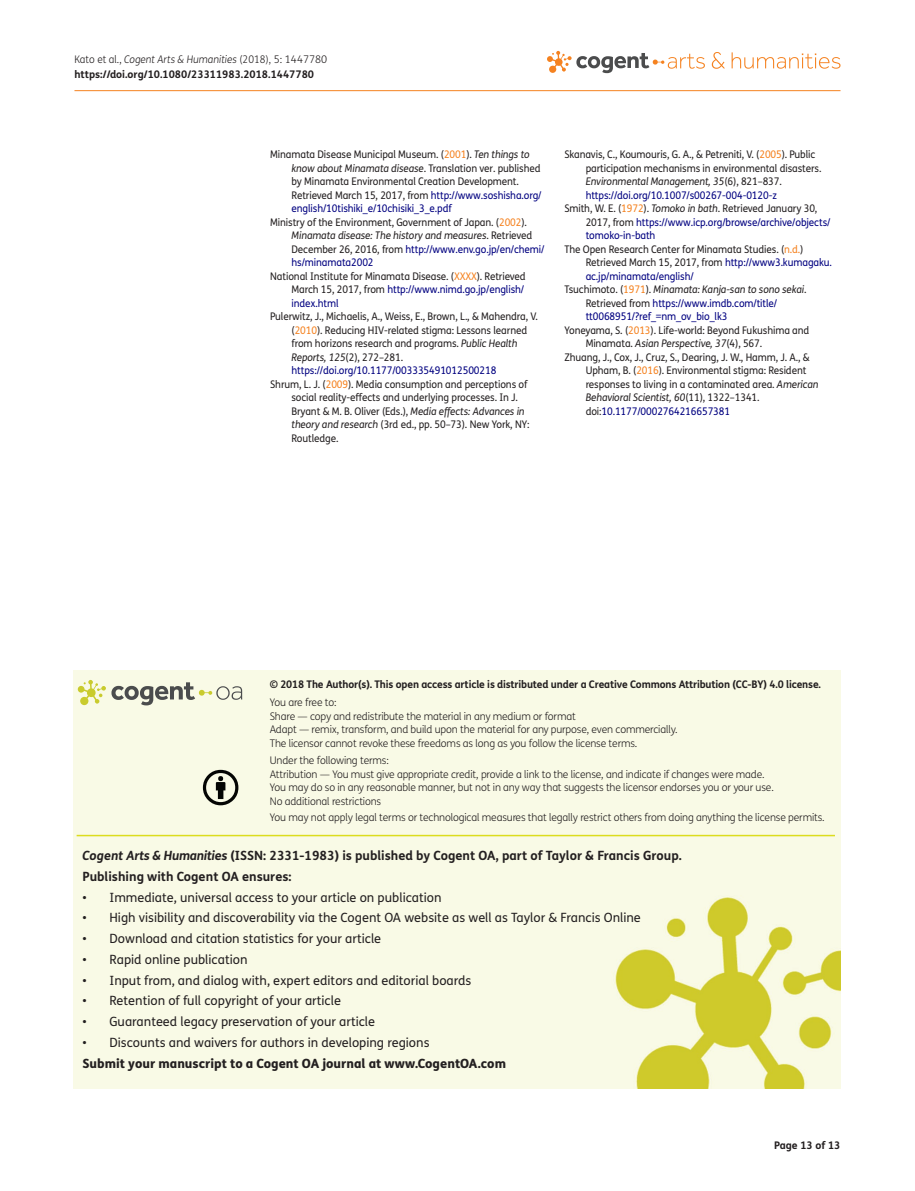
<style>
.page{position:relative;width:915px;height:1191px;background:#fff}
.page>*{position:absolute;margin:0;border:0;box-sizing:border-box;transform-origin:0 0}
.t1{font:12.75px "FS Me Pro";color:#231f20}
.t2{font:700 12.75px/20.7px "FS Me Pro";color:#231f20}
.t3{font:800 12.75px "FS Me Pro";color:#231f20}
.t4{font:10.5px "FS Me Pro";letter-spacing:-.01em;color:#231f20;scale:.95 1}
.t5{font:300 10.5px/13.5px "FS Me Pro";letter-spacing:-.015em;color:#231f20}
.t6{font:10.5px "FS Me Pro";letter-spacing:-.01em;color:#000080;scale:.95 1}
.t7{font:italic 10.5px "FS Me Pro";letter-spacing:-.01em;color:#231f20;scale:.95 1}
.t8{font:700 10.5px/15px "FS Me Pro";letter-spacing:-.015em;color:#231f20}
.s1{font-weight:300}
.s2{font-weight:300;font-style:italic}
.s3{color:#f58220}
.s4{font-style:italic}
.s5{color:#000080}
.s6{font-style:normal}
.s7{color:#231f20}
.s8{font-style:normal;color:#f58220}
</style>
<div class="page">
<hr style="left:74px;top:90px;width:766px;height:1px;background:#f58220">
<svg style="left:547px;top:51px;width:293px;height:22px"></svg>
<div style="left:74px;top:671px;width:766px;height:417px;background:#f9fae6"></div>
<svg style="left:78px;top:680px;width:164px;height:25px;background:#d2d3ba"></svg>
<svg style="left:203px;top:770px;width:35px;height:35px"></svg>
<hr style="left:77px;top:835px;width:757px;height:1px;background:#dcdc1e">
<p class="t8" style="left:74px;top:51px;width:254px"><span class="s1">Kato et al.,</span> <span class="s2">Cogent Arts &amp; Humanities</span> <span class="s1">(2018), 5: 1447780 </span>https://doi.org/10.1080/23311983.2018.1447780</p>
<p class="t4" style="left:270px;top:147px;width:274px">Minamata Disease Municipal Museum. (<span class="s3">2001</span>). <span class="s4">Ten things to</span></p>
<p class="t4" style="left:291px;top:161px;width:263px"><span class="s4">know about Minamata disease</span>. Translation ver. published</p>
<p class="t4" style="left:291px;top:174px;width:241px">by Minamata Environmental Creation Development.</p>
<p class="t4" style="left:291px;top:188px;width:265px">Retrieved March 15, 2017, from <span class="s5">http://www.soshisha.org/</span></p>
<p class="t6" style="left:291px;top:201px;width:170px">english/10tishiki_e/10chisiki_3_e.pdf</p>
<p class="t4" style="left:270px;top:215px;width:272px">Ministry of the Environment, Government of Japan. (<span class="s3">2002</span>).</p>
<p class="t7" style="left:291px;top:228px;width:255px">Minamata disease: The history and measures<span class="s6">. Retrieved</span></p>
<p class="t6" style="left:291px;top:242px;width:268px"><span class="s7">December 26, 2016, from</span> http://www.env.go.jp/en/chemi/</p>
<p class="t6" style="left:291px;top:255px;width:88px">hs/minamata2002</p>
<p class="t4" style="left:270px;top:269px;width:270px">National Institute for Minamata Disease. (<span class="s3">XXXX</span>). Retrieved</p>
<p class="t6" style="left:291px;top:282px;width:246px"><span class="s7">March 15, 2017, from</span> http://www.nimd.go.jp/english/</p>
<p class="t6" style="left:291px;top:296px;width:51px">index.html</p>
<p class="t4" style="left:270px;top:309px;width:283px">Pulerwitz, J., Michaelis, A., Weiss, E., Brown, L., &amp; Mahendra, V.</p>
<p class="t4" style="left:291px;top:323px;width:249px">(<span class="s3">2010</span>). Reducing HIV-related stigma: Lessons learned</p>
<p class="t4" style="left:291px;top:336px;width:239px">from horizons research and programs. <span class="s4">Public Health</span></p>
<p class="t4" style="left:291px;top:350px;width:119px"><span class="s4">Reports, 125</span>(2), 272–281.</p>
<p class="t6" style="left:291px;top:363px;width:217px">https://doi.org/10.1177/003335491012500218</p>
<p class="t4" style="left:270px;top:377px;width:272px">Shrum, L. J. (<span class="s3">2009</span>). Media consumption and perceptions of</p>
<p class="t4" style="left:291px;top:390px;width:240px">social reality-effects and underlying processes. In J.</p>
<p class="t4" style="left:291px;top:404px;width:247px">Bryant &amp; M. B. Oliver (Eds.), <span class="s4">Media effects: Advances in</span></p>
<p class="t4" style="left:291px;top:417px;width:252px"><span class="s4">theory and research</span> (3rd ed., pp. 50–73). New York, NY:</p>
<p class="t4" style="left:291px;top:431px;width:51px">Routledge.</p>
<p class="t4" style="left:564px;top:147px;width:266px">Skanavis, C., Koumouris, G. A., &amp; Petreniti, V. (<span class="s3">2005</span>). Public</p>
<p class="t4" style="left:585px;top:161px;width:249px">participation mechanisms in environmental disasters.</p>
<p class="t7" style="left:585px;top:174px;width:208px">Environmental Management, 35<span class="s6">(6), 821–837.</span></p>
<p class="t6" style="left:585px;top:188px;width:203px">https://doi.org/10.1007/s00267-004-0120-z</p>
<p class="t4" style="left:564px;top:201px;width:268px">Smith, W. E. (<span class="s3">1972</span>). <span class="s4">Tomoko in bath</span>. Retrieved January 30,</p>
<p class="t6" style="left:585px;top:215px;width:259px"><span class="s7">2017, from</span> https://www.icp.org/browse/archive/objects/</p>
<p class="t6" style="left:585px;top:228px;width:75px">tomoko-in-bath</p>
<p class="t4" style="left:564px;top:242px;width:253px">The Open Research Center for Minamata Studies. (<span class="s3">n.d.</span>)</p>
<p class="t4" style="left:585px;top:255px;width:261px">Retrieved March 15, 2017, from <span class="s5">http://www3.kumagaku.</span></p>
<p class="t6" style="left:585px;top:269px;width:115px">ac.jp/minamata/english/</p>
<p class="t7" style="left:564px;top:282px;width:256px"><span class="s6">Tsuchimoto. (</span><span class="s8">1971</span><span class="s6">).</span> Minamata: Kanja-san to sono sekai<span class="s6">.</span></p>
<p class="t6" style="left:585px;top:296px;width:203px"><span class="s7">Retrieved from</span> https://www.imdb.com/title/</p>
<p class="t6" style="left:585px;top:309px;width:151px">tt0068951/?ref_=nm_ov_bio_lk3</p>
<p class="t4" style="left:564px;top:323px;width:259px">Yoneyama, S. (<span class="s3">2013</span>). Life-world: Beyond Fukushima and</p>
<p class="t7" style="left:585px;top:336px;width:187px"><span class="s6">Minamata.</span> Asian Perspective, 37<span class="s6">(4), 567.</span></p>
<p class="t4" style="left:564px;top:350px;width:260px">Zhuang, J., Cox, J., Cruz, S., Dearing, J. W., Hamm, J. A., &amp;</p>
<p class="t4" style="left:585px;top:363px;width:234px">Upham, B. (<span class="s3">2016</span>). Environmental stigma: Resident</p>
<p class="t4" style="left:585px;top:377px;width:246px">responses to living in a contaminated area. <span class="s4">American</span></p>
<p class="t7" style="left:585px;top:390px;width:184px">Behavioral Scientist, 60<span class="s6">(11), 1322–1341.</span></p>
<p class="t6" style="left:585px;top:404px;width:153px"><span class="s7">doi:</span>10.1177/0002764216657381</p>
<p class="t8" style="left:270px;top:676px;width:552px">© 2018 The Author(s). This open access article is distributed under a Creative Commons Attribution (CC-BY) 4.0 license.</p>
<p class="t5" style="left:270px;top:695px;width:409px">You are free to:<br>Share — copy and redistribute the material in any medium or format<br>Adapt — remix, transform, and build upon the material for any purpose, even commercially.<br>The licensor cannot revoke these freedoms as long as you follow the license terms.</p>
<p class="t5" style="left:270px;top:753px;width:505px">Under the following terms:<br>Attribution — You must give appropriate credit, provide a link to the license, and indicate if changes were made.<br>You may do so in any reasonable manner, but not in any way that suggests the licensor endorses you or your use.<br>No additional restrictions</p>
<p class="t5" style="left:270px;top:810px;width:556px">You may not apply legal terms or technological measures that legally restrict others from doing anything the license permits.</p>
<p class="t2" style="left:82px;top:844px;width:600px"><span class="s4">Cogent Arts &amp; Humanities</span> (ISSN: 2331-1983) is published by Cogent OA, part of Taylor &amp; Francis Group.<br>Publishing with Cogent OA ensures:</p>
<p class="t1" style="left:82px;top:888px;width:360px">• Immediate, universal access to your article on publication</p>
<p class="t1" style="left:82px;top:909px;width:559px">• High visibility and discoverability via the Cogent OA website as well as Taylor &amp; Francis Online</p>
<p class="t1" style="left:82px;top:930px;width:300px">• Download and citation statistics for your article</p>
<p class="t1" style="left:82px;top:950px;width:166px">• Rapid online publication</p>
<p class="t1" style="left:82px;top:971px;width:390px">• Input from, and dialog with, expert editors and editorial boards</p>
<p class="t1" style="left:82px;top:992px;width:260px">• Retention of full copyright of your article</p>
<p class="t1" style="left:82px;top:1013px;width:294px">• Guaranteed legacy preservation of your article</p>
<p class="t1" style="left:82px;top:1033px;width:348px">• Discounts and waivers for authors in developing regions</p>
<p class="t3" style="left:82px;top:1053px;width:425px">Submit your manuscript to a Cogent OA journal at www.CogentOA.com</p>
<p class="t8" style="left:773px;top:1137px;width:68px">Page 13 of 13</p>
</div>
